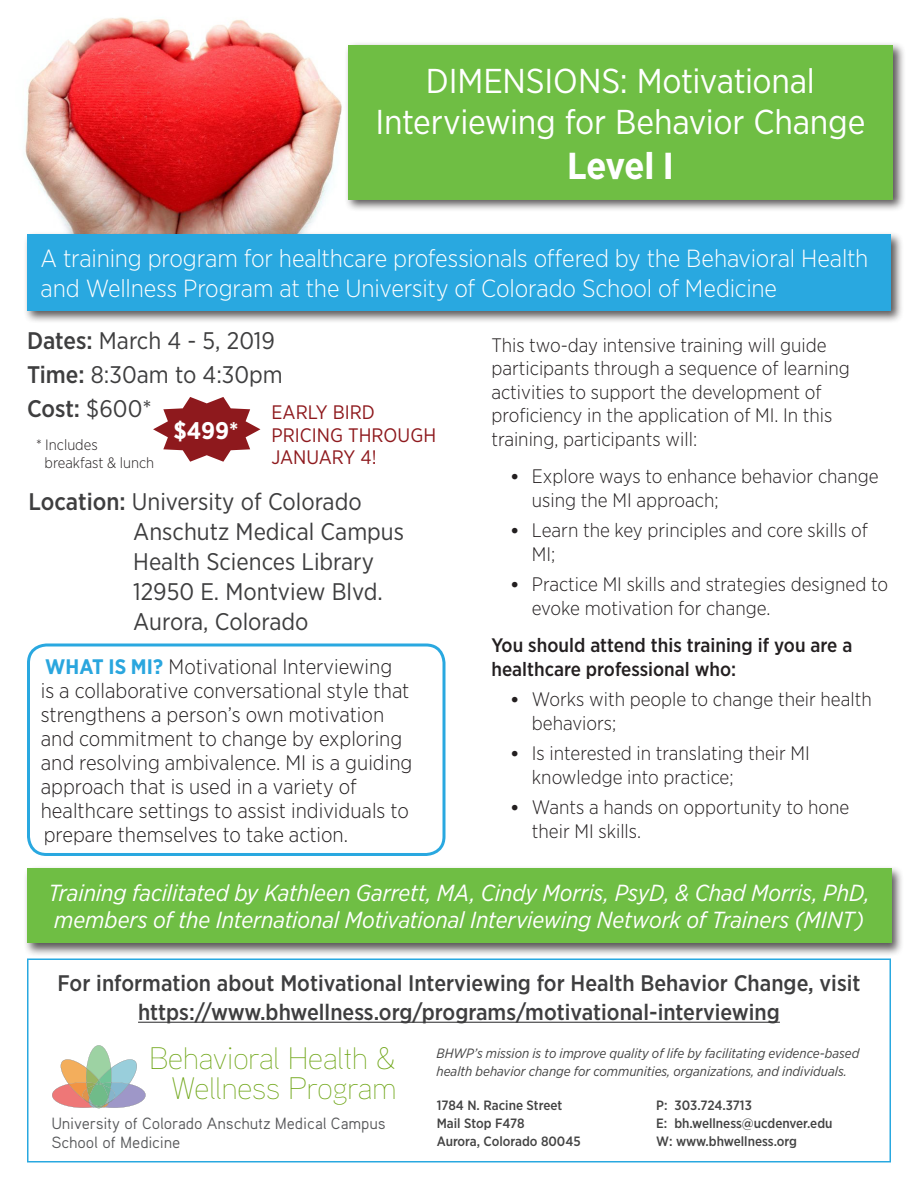
<style>
.page{position:relative;width:918px;height:1188px;background:#fff}
.page>*{position:absolute;margin:0;border:0;box-sizing:border-box;transform-origin:0 0}
.t1{font:700 37.5px "Gotham Narrow";letter-spacing:-.015em;color:#fff}
.t2{font:34.5px "Gotham Narrow";letter-spacing:-.005em;color:#fff}
.t3{font:100 31.05px "Aaux Pro OT";color:#6ea516}
.t4{font:300 24.75px/29.7px "Gotham Narrow";letter-spacing:-.005em;color:#fff}
.t5{font:24px "Gotham Narrow";color:#3e3e3f}
.t6{font:500 24px "Gotham Narrow";color:#3e3e3f}
.t7{font:700 24px "Gotham Narrow";color:#fff}
.t8{font:italic 23.25px/27.9px "Gotham Narrow";letter-spacing:-.005em;color:#fff}
.t9{font:500 22.5px "Gotham Narrow";color:#3e3e3f}
.t10{font:300 21px/24px "Gotham Narrow";color:#231f20}
.t11{font:300 19.5px/23.7px "Gotham Narrow";color:#231f20}
.t12{font:500 19.5px/23.7px "Gotham Narrow";color:#231f20}
.t13{font:19.5px/22.5px "Gotham Narrow";color:#8e191d}
.t14{font:16.2px/19.5px "Aaux Pro OT";letter-spacing:-.01em;color:#58595b}
.t15{font:300 15px "Gotham Narrow";color:#231f20}
.t16{font:italic 13.5px "Gotham Narrow";color:#434343}
.t17{font:500 13.5px "Gotham Narrow";color:#434343}
.s1{font-weight:500}
.s2{font-weight:400}
.s3{font-weight:700;color:#2aa6de}
.s4{font-family:"Times";font-weight:400}
</style>
<div class="page">
<hr style="left:138px;top:1022px;width:642px;height:1px;background:#3e3e3f">
<img style="left:24px;top:17px;width:318px;height:214px">
<div style="left:27px;top:958px;width:864px;height:204px;border:2px solid #29a8e0"></div>
<svg style="left:52px;top:1045px;width:94px;height:63px"></svg>
<div style="left:24px;top:231px;width:880px;height:93px;background:#231f20;opacity:.75"></div>
<div style="left:27px;top:234px;width:864px;height:77px;background:#29a8e0"></div>
<div style="left:345px;top:42px;width:561px;height:171px;background:#231f20;opacity:.75"></div>
<div style="left:348px;top:45px;width:545px;height:155px;background:#6fbe44"></div>
<div style="left:27px;top:644px;width:419px;height:212px;border:3px solid #29a8e0;border-radius:18px"></div>
<div style="left:24px;top:865px;width:880px;height:91px;background:#231f20;opacity:.75"></div>
<div style="left:27px;top:868px;width:864px;height:76px;background:#6fbe44"></div>
<svg style="left:153px;top:397px;width:107px;height:65px"></svg>
<p class="t2" style="left:426px;top:59px;width:391px">DIMENSIONS: Motivational</p>
<p class="t2" style="left:375px;top:101px;width:491px">Interviewing for Behavior Change</p>
<p class="t1" style="left:567px;top:142px;width:108px">Level I</p>
<p class="t4" style="left:40px;top:243px;width:829px">A training program for healthcare professionals offered by the Behavioral Health and Wellness Program at the University of Colorado School of Medicine</p>
<p class="t5" style="left:27px;top:326px;width:250px"><span class="s1">Dates:</span> March 4 - 5, 2019</p>
<p class="t5" style="left:27px;top:360px;width:257px"><span class="s1">Time:</span> 8:30am to 4:30pm</p>
<p class="t6" style="left:27px;top:393px;width:126px">Cost: <span class="s2">$600*</span></p>
<p class="t13" style="left:272px;top:401px;width:166px">EARLY BIRD<br>PRICING THROUGH<br>JANUARY 4!</p>
<p class="t7" style="left:173px;top:415px;width:67px">$499*</p>
<p class="t15" style="left:36px;top:436px;width:63px">* Includes</p>
<p class="t15" style="left:45px;top:454px;width:111px">breakfast &amp; lunch</p>
<p class="t5" style="left:28px;top:486px;width:335px"><span class="s1">Location:</span> University of Colorado</p>
<p class="t5" style="left:133px;top:516px;width:272px">Anschutz Medical Campus</p>
<p class="t5" style="left:133px;top:546px;width:242px">Health Sciences Library</p>
<p class="t5" style="left:133px;top:576px;width:251px">12950 E. Montview Blvd.</p>
<p class="t5" style="left:133px;top:606px;width:177px">Aurora, Colorado</p>
<p class="t10" style="left:41px;top:654px;width:373px"><span class="s3">WHAT IS MI?</span> Motivational Interviewing<br>is a collaborative conversational style that strengthens a person’s own motivation and commitment to change by exploring and resolving ambivalence. MI is a guiding approach that is used in a variety of healthcare settings to assist individuals to prepare themselves to take action.</p>
<p class="t11" style="left:491px;top:332px;width:360px">This two-day intensive training will guide participants through a sequence of learning activities to support the development of proficiency in the application of MI. In this training, participants will:</p>
<p class="t11" style="left:532px;top:464px;width:348px;text-indent:-20px"><span class="s4">•</span> Explore ways to enhance behavior change using the MI approach;</p>
<p class="t11" style="left:532px;top:518px;width:337px;text-indent:-20px"><span class="s4">•</span> Learn the key principles and core skills of<br>MI;</p>
<p class="t11" style="left:532px;top:572px;width:358px;text-indent:-20px"><span class="s4">•</span> Practice MI skills and strategies designed to evoke motivation for change.</p>
<p class="t12" style="left:491px;top:633px;width:363px">You should attend this training if you are a healthcare professional who:</p>
<p class="t11" style="left:532px;top:687px;width:341px;text-indent:-20px"><span class="s4">•</span> Works with people to change their health behaviors;</p>
<p class="t11" style="left:532px;top:741px;width:280px;text-indent:-20px"><span class="s4">•</span> Is interested in translating their MI knowledge into practice;</p>
<p class="t11" style="left:532px;top:795px;width:319px;text-indent:-20px"><span class="s4">•</span> Wants a hands on opportunity to hone their MI skills.</p>
<p class="t8" style="left:48px;top:878px;width:823px">Training facilitated by Kathleen Garrett, MA, Cindy Morris, PsyD, &amp; Chad Morris, PhD, members of the International Motivational Interviewing Network of Trainers (MINT)</p>
<p class="t9" style="left:58px;top:969px;width:804px">For information about Motivational Interviewing for Health Behavior Change, visit</p>
<p class="t9" style="left:138px;top:998px;width:643px">https://www.bhwellness.org/programs/motivational-interviewing</p>
<p class="t16" style="left:436px;top:1045px;width:424px">BHWP’s mission is to improve quality of life by facilitating evidence-based</p>
<p class="t3" style="left:149px;top:1039px;width:249px">Behavioral Health &amp;</p>
<p class="t16" style="left:436px;top:1063px;width:412px">health behavior change for communities, organizations, and individuals.</p>
<p class="t3" style="left:172px;top:1068px;width:226px">Wellness Program</p>
<p class="t14" style="left:51px;top:1113px;width:336px">University of Colorado Anschutz Medical Campus<br>School of Medicine</p>
<p class="t17" style="left:437px;top:1097px;width:127px">1784 N. Racine Street</p>
<p class="t17" style="left:437px;top:1115px;width:90px">Mail Stop F478</p>
<p class="t17" style="left:437px;top:1133px;width:146px">Aurora, Colorado 80045</p>
<p class="t17" style="left:656px;top:1097px;width:97px">P: 303.724.3713</p>
<p class="t17" style="left:656px;top:1115px;width:178px">E: bh.wellness@ucdenver.edu</p>
<p class="t17" style="left:656px;top:1133px;width:142px">W: www.bhwellness.org</p>
</div>
